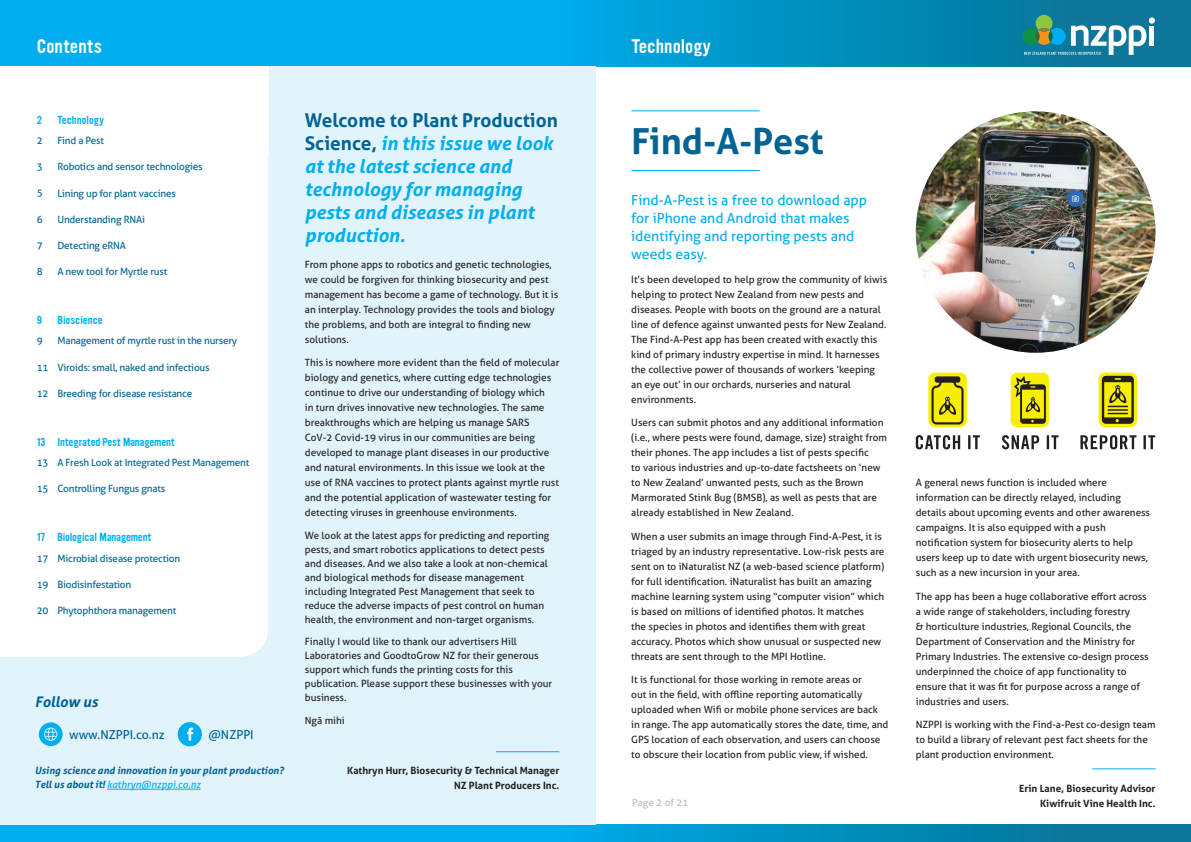
<style>
.page{position:relative;width:1191px;height:842px;background:#fff}
.page>*{position:absolute;margin:0;border:0;box-sizing:border-box;transform-origin:0 0}
.t1{font:700 36px "Aller";color:#006393}
.t2{font:italic 700 19px/23px "Aller";color:#00aeef}
.t3{font:17px "Ultramagnetic";color:#fff}
.t4{font:italic 700 14.7px "Aller";color:#006393}
.t5{font:14px/18px "Aller";color:#00aeef}
.t6{font:12.3px "Aller";color:#006393}
.t7{font:10px/15px "Aller";color:#231f20}
.t8{font:10px "Aller";letter-spacing:-.02em;color:#006393}
.t9{font:700 10px "Aller";color:#231f20}
.t10{font:italic 700 10px/14px "Aller";color:#006393}
.t11{font:10px "Ultramagnetic";letter-spacing:-.02em;color:#00aeef}
.t12{font:10px "Ultramagnetic";color:#00aeef}
.t13{font:10px "Aller";letter-spacing:-.005em;color:#bcbdc0}
.s1{font-weight:400;color:#00aeef}
.s2{font-style:normal;color:#006393}
</style>
<div class="page">
<div style="left:587px;top:0;width:604px;height:67px;background:linear-gradient(to right,#00a5de,#0c6f8f)"></div>
<div style="left:587px;top:825px;width:604px;height:17px;background:linear-gradient(to right,#00a5de,#0c6f8f)"></div>
<div style="left:1149px;top:26px;width:5px;height:20px;background:#fff"></div>
<div style="left:1148px;top:17px;width:7px;height:7px;background:#fff;border-radius:50%"></div>
<svg style="left:1022px;top:15px;width:124px;height:40px"></svg>
<svg style="left:1035px;top:31px;width:4px;height:11px"></svg>
<div style="left:0;top:0;width:604px;height:67px;background:#00aeef"></div>
<div style="left:0;top:825px;width:604px;height:17px;background:#00aeef"></div>
<div style="left:0;top:67px;width:595px;height:758px;background:#e1f4fc"></div>
<div style="left:0;top:154px;width:268px;height:503px;background:#fff"></div>
<div style="left:0;top:67px;width:268px;height:87px;background:#fff"></div>
<hr style="left:107px;top:789px;width:94px;height:1px;background:#00aeef">
<svg style="left:178px;top:722px;width:24px;height:24px"></svg>
<svg style="left:39px;top:722px;width:24px;height:24px"></svg>
<hr style="left:496px;top:751px;width:63px;height:1px;background:#00aeef">
<img style="left:915px;top:111px;width:240px;height:242px">
<svg style="left:1098px;top:373px;width:39px;height:54px"></svg>
<svg style="left:1101px;top:376px;width:32px;height:48px;background:#958e0e"></svg>
<svg style="left:1080px;top:435px;width:75px;height:14px"></svg>
<div style="left:1010px;top:373px;width:39px;height:54px;background:#f8ef00;border-radius:6px"></div>
<svg style="left:1014px;top:376px;width:31px;height:48px"></svg>
<svg style="left:1001px;top:435px;width:57px;height:14px"></svg>
<div style="left:928px;top:373px;width:38px;height:54px;background:linear-gradient(to right,#f8ef01,#f8ef00);border-radius:6px"></div>
<svg style="left:931px;top:376px;width:32px;height:48px;background:#b3ac0a"></svg>
<svg style="left:915px;top:435px;width:65px;height:14px"></svg>
<hr style="left:631px;top:170px;width:128px;height:1px;background:#00aeef">
<hr style="left:631px;top:110px;width:128px;height:1px;background:#00aeef">
<hr style="left:1092px;top:768px;width:63px;height:1px;background:#00aeef">
<p class="t3" style="left:37px;top:34px;width:67px">Contents</p>
<p class="t11" style="left:37px;top:112px;width:7px">2</p>
<p class="t8" style="left:37px;top:134px;width:7px">2</p>
<p class="t8" style="left:37px;top:161px;width:7px">3</p>
<p class="t8" style="left:37px;top:187px;width:7px">5</p>
<p class="t8" style="left:37px;top:213px;width:7px">6</p>
<p class="t8" style="left:37px;top:239px;width:7px">7</p>
<p class="t8" style="left:37px;top:265px;width:7px">8</p>
<p class="t11" style="left:37px;top:313px;width:7px">9</p>
<p class="t8" style="left:37px;top:335px;width:7px">9</p>
<p class="t8" style="left:37px;top:361px;width:13px">11</p>
<p class="t8" style="left:37px;top:387px;width:13px">12</p>
<p class="t11" style="left:37px;top:434px;width:10px">13</p>
<p class="t8" style="left:37px;top:456px;width:13px">13</p>
<p class="t8" style="left:37px;top:483px;width:13px">15</p>
<p class="t11" style="left:37px;top:530px;width:10px">17</p>
<p class="t8" style="left:37px;top:552px;width:13px">17</p>
<p class="t8" style="left:37px;top:578px;width:13px">19</p>
<p class="t8" style="left:37px;top:604px;width:13px">20</p>
<p class="t12" style="left:57px;top:113px;width:48px">Technology</p>
<p class="t8" style="left:57px;top:135px;width:48px">Find a Pest</p>
<p class="t8" style="left:57px;top:161px;width:147px">Robotics and sensor technologies</p>
<p class="t8" style="left:57px;top:187px;width:120px">Lining up for plant vaccines</p>
<p class="t8" style="left:57px;top:213px;width:89px">Understanding RNAi</p>
<p class="t8" style="left:57px;top:239px;width:70px">Detecting eRNA</p>
<p class="t8" style="left:57px;top:265px;width:111px">A new tool for Myrtle rust</p>
<p class="t12" style="left:57px;top:313px;width:47px">Bioscience</p>
<p class="t8" style="left:57px;top:335px;width:181px">Management of myrtle rust in the nursery</p>
<p class="t8" style="left:57px;top:361px;width:154px">Viroids: small, naked and infectious</p>
<p class="t8" style="left:57px;top:387px;width:136px">Breeding for disease resistance</p>
<p class="t11" style="left:57px;top:434px;width:119px">Integrated Pest Management</p>
<p class="t8" style="left:57px;top:456px;width:193px">A Fresh Look at Integrated Pest Management</p>
<p class="t8" style="left:57px;top:483px;width:109px">Controlling Fungus gnats</p>
<p class="t11" style="left:57px;top:530px;width:96px">Biological Management</p>
<p class="t8" style="left:57px;top:552px;width:124px">Microbial disease protection</p>
<p class="t8" style="left:57px;top:578px;width:75px">Biodisinfestation</p>
<p class="t8" style="left:57px;top:604px;width:120px">Phytophthora management</p>
<p class="t4" style="left:35px;top:693px;width:65px">Follow us</p>
<p class="t6" style="left:69px;top:727px;width:97px">www.NZPPI.co.nz</p>
<p class="t6" style="left:208px;top:727px;width:47px">@NZPPI</p>
<p class="t10" style="left:35px;top:764px;width:250px">Using science and innovation in your plant production?<br>Tell us about it! <span class="s1">kathryn@nzppi.co.nz</span></p>
<p class="t2" style="left:305px;top:108px;width:255px"><span class="s2">Welcome to Plant Production<br>Science,</span> in this issue we look at the latest science and technology for managing pests and diseases in plant production.</p>
<p class="t7" style="left:305px;top:257px;width:255px">From phone apps to robotics and genetic technologies, we could be forgiven for thinking biosecurity and pest management has become a game of technology. But it is an interplay. Technology provides the tools and biology the problems, and both are integral to finding new solutions.</p>
<p class="t7" style="left:305px;top:355px;width:256px">This is nowhere more evident than the field of molecular biology and genetics, where cutting edge technologies continue to drive our understanding of biology which<br>in turn drives innovative new technologies. The same breakthroughs which are helping us manage SARS CoV-2 Covid-19 virus in our communities are being developed to manage plant diseases in our productive and natural environments. In this issue we look at the use of RNA vaccines to protect plants against myrtle rust and the potential application of wastewater testing for detecting viruses in greenhouse environments.</p>
<p class="t7" style="left:305px;top:528px;width:246px;line-height:14px">We look at the latest apps for predicting and reporting pests, and smart robotics applications to detect pests and diseases. And we also take a look at non-chemical and biological methods for disease management including Integrated Pest Management that seek to reduce the adverse impacts of pest control on human health, the environment and non-target organisms.</p>
<p class="t7" style="left:305px;top:635px;width:249px;line-height:14px">Finally I would like to thank our advertisers Hill Laboratories and GoodtoGrow NZ for their generous support which funds the printing costs for this publication. Please support these businesses with your business.</p>
<p class="t7" style="left:305px;top:713px;width:41px">Ngā mihi</p>
<p class="t9" style="left:347px;top:765px;width:214px">Kathryn Hurr, Biosecurity &amp; Technical Manager</p>
<p class="t9" style="left:454px;top:780px;width:107px">NZ Plant Producers Inc.</p>
<p class="t3" style="left:631px;top:34px;width:81px">Technology</p>
<p class="t1" style="left:631px;top:119px;width:194px">Find-A-Pest</p>
<p class="t5" style="left:631px;top:191px;width:237px">Find-A-Pest is a free to download app for iPhone and Android that makes identifying and reporting pests and weeds easy.</p>
<p class="t7" style="left:631px;top:272px;width:257px">It’s been developed to help grow the community of kiwis helping to protect New Zealand from new pests and diseases. People with boots on the ground are a natural line of defence against unwanted pests for New Zealand.<br>The Find-A-Pest app has been created with exactly this kind of primary industry expertise in mind. It harnesses the collective power of thousands of workers ‘keeping an eye out’ in our orchards, nurseries and natural environments.</p>
<p class="t7" style="left:631px;top:415px;width:257px">Users can submit photos and any additional information (i.e., where pests were found, damage, size) straight from their phones. The app includes a list of pests specific<br>to various industries and up-to-date factsheets on ‘new to New Zealand’ unwanted pests, such as the Brown Marmorated Stink Bug (BMSB), as well as pests that are already established in New Zealand.</p>
<p class="t7" style="left:631px;top:529px;width:255px">When a user submits an image through Find-A-Pest, it is triaged by an industry representative. Low-risk pests are sent on to iNaturalist NZ (a web-based science platform) for full identification. iNaturalist has built an amazing machine learning system using “computer vision” which is based on millions of identified photos. It matches<br>the species in photos and identifies them with great accuracy. Photos which show unusual or suspected new threats are sent through to the MPI Hotline.</p>
<p class="t7" style="left:631px;top:672px;width:259px">It is functional for those working in remote areas or<br>out in the field, with offline reporting automatically uploaded when Wifi or mobile phone services are back in range. The app automatically stores the date, time, and GPS location of each observation, and users can choose to obscure their location from public view, if wished.</p>
<p class="t13" style="left:632px;top:796px;width:58px">Page 2 of 21</p>
<p class="t7" style="left:915px;top:475px;width:236px">A general news function is included where information can be directly relayed, including details about upcoming events and other awareness campaigns. It is also equipped with a push notification system for biosecurity alerts to help users keep up to date with urgent biosecurity news, such as a new incursion in your area.</p>
<p class="t7" style="left:915px;top:589px;width:234px">The app has been a huge collaborative effort across a wide range of stakeholders, including forestry<br>&amp; horticulture industries, Regional Councils, the Department of Conservation and the Ministry for Primary Industries. The extensive co-design process underpinned the choice of app functionality to ensure that it was fit for purpose across a range of industries and users.</p>
<p class="t7" style="left:915px;top:717px;width:241px">NZPPI is working with the Find-a-Pest co-design team to build a library of relevant pest fact sheets for the plant production environment.</p>
<p class="t9" style="left:1019px;top:782px;width:138px">Erin Lane, Biosecurity Advisor</p>
<p class="t9" style="left:1040px;top:797px;width:117px">Kiwifruit Vine Health Inc.</p>
</div>
